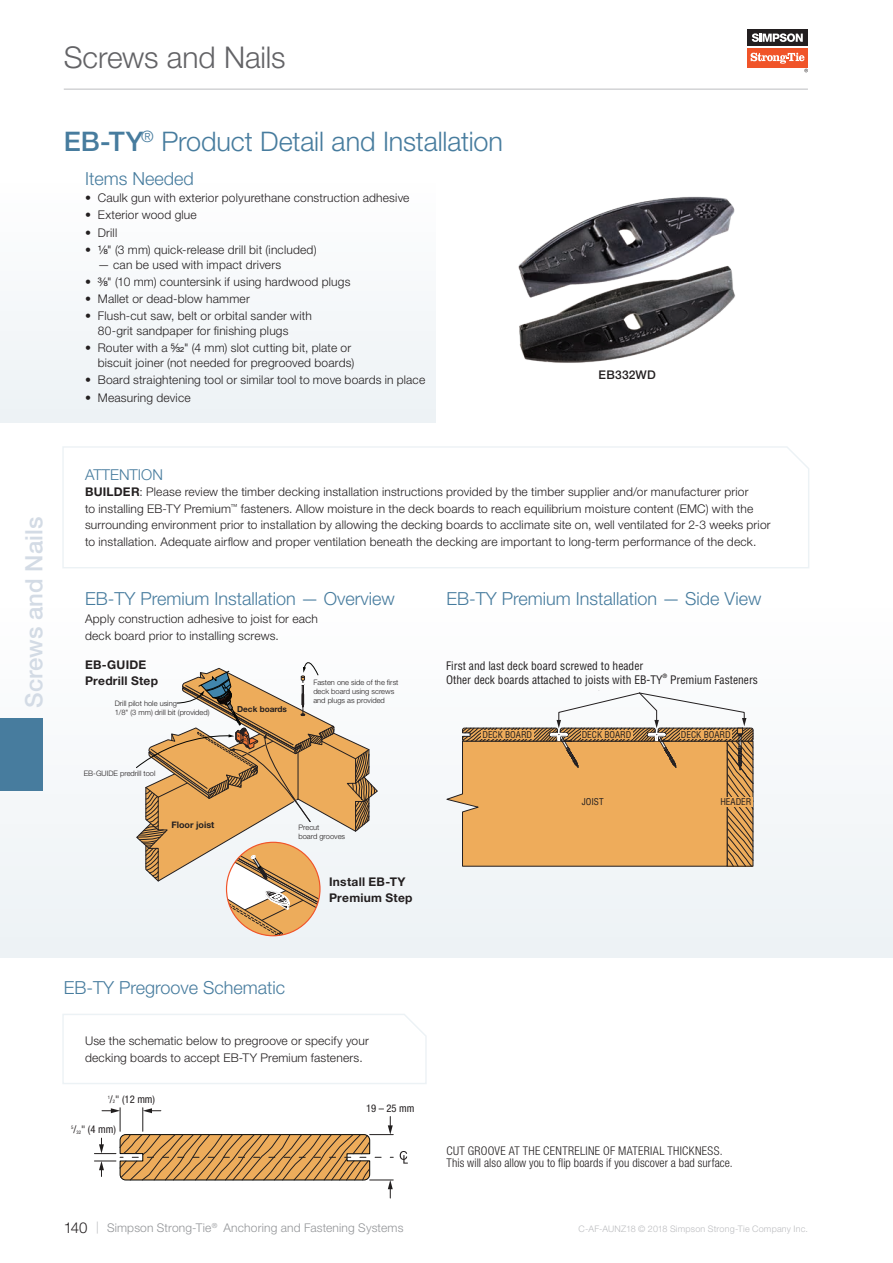
<style>
.page{position:relative;width:893px;height:1263px;background:#fff}
.page>*{position:absolute;margin:0;border:0;box-sizing:border-box;transform-origin:0 0}
.t1{font:300 30px "Helvetica Neue LT Std";letter-spacing:-.005em;color:#636366}
.t2{font:300 27px "Helvetica Neue LT Std";letter-spacing:-.005em;color:#477c9e}
.t3{font:500 24px "Helvetica Neue LT Std";color:#d3dbe5}
.t4{font:300 18px "Helvetica Neue LT Std";color:#477c9e}
.t5{font:300 15px "Helvetica Neue LT Std";color:#477c9e}
.t6{font:300 12px/16.5px "Helvetica Neue LT Std";letter-spacing:.015em;color:#231f20}
.t7{font:300 condensed 12px/12px "Helvetica Neue LT Std";letter-spacing:.015em;color:#231f20}
.t8{font:300 12px "Helvetica Neue LT Std";letter-spacing:.015em;color:#939598}
.t9{font:700 12px/16.5px "Helvetica Neue LT Std";letter-spacing:.025em;color:#231f20}
.t10{font:500 12px "Helvetica Neue LT Std";letter-spacing:.015em;color:#231f20}
.t11{font:condensed 11.55px/13.8px "Helvetica LT Std";color:#231f20}
.t12{font:condensed 10.65px "Helvetica Neue LT Std";color:#231f20}
.t13{font:condensed 9.15px "Helvetica LT Std";color:#231f20}
.t14{font:300 9px "Helvetica Neue LT Std";letter-spacing:.02em;color:#bcbdc0}
.t15{font:700 9px "Helvetica Neue LT Std";color:#231f20}
.t16{font:700 8.25px "Helvetica Neue LT Std";color:#231f20}
.t17{font:300 7.5px/9px "Helvetica Neue LT Std";color:#231f20}
.t18{font:700 condensed 5.7px "Helvetica LT Std";color:#231f20}
.t19{font:condensed 4.8px "Helvetica Neue LT Std";color:#231f20}
.t20{font:italic 700 condensed 2.25px "Helvetica Neue LT Std";color:#fff;scale:1.06 1}
.s1{font-weight:500}
.s2{font-family:"Helvetica LT Std Fractions";font-weight:400}
.s3{font-weight:700}
.s4{font-size:15px;color:#231f20}
.s5{color:#bcbdc0}
</style>
<div class="page">
<svg style="left:62px;top:446px;width:747px;height:122px"></svg>
<div style="left:0;top:172px;width:436px;height:251px;background:#f6f8fa"></div>
<img style="left:519px;top:301px;width:212px;height:62px">
<img style="left:518px;top:196px;width:217px;height:105px">
<div style="left:0;top:592px;width:893px;height:365px;background:#f7f9fa"></div>
<svg style="left:446px;top:692px;width:308px;height:174px"></svg>
<svg style="left:136px;top:662px;width:242px;height:274px"></svg>
<svg style="left:94px;top:1108px;width:299px;height:90px"></svg>
<svg style="left:400px;top:1151px;width:8px;height:12px"></svg>
<svg style="left:62px;top:1014px;width:365px;height:70px"></svg>
<div style="left:747px;top:48px;width:61px;height:20px;background:#f05429"></div>
<div style="left:747px;top:30px;width:61px;height:16px;background:#231f20"></div>
<svg style="left:752px;top:33px;width:51px;height:9px"></svg>
<svg style="left:751px;top:53px;width:57px;height:19px"></svg>
<hr style="left:64px;top:89px;width:744px;height:1px;background:#bcbdc0">
<div style="left:0;top:719px;width:43px;height:72px;background:#477c9e"></div>
<h1 class="t1" style="left:64px;top:39px;width:223px">Screws and Nails</h1>
<h2 class="t2" style="left:64px;top:125px;width:441px"><span class="s1">EB‑TY</span><sup>®</sup> Product Detail and Installation</h2>
<h3 class="t4" style="left:85px;top:168px;width:110px">Items Needed</h3>
<p class="t6" style="left:85px;top:190px;width:326px">• Caulk gun with exterior polyurethane construction adhesive</p>
<p class="t6" style="left:85px;top:207px;width:113px">• Exterior wood glue</p>
<p class="t6" style="left:85px;top:224px;width:34px">• Drill</p>
<p class="t6" style="left:85px;top:241px;width:233px">• <span class="s2">1/8</span>" (3 mm) quick-release drill bit (included)</p>
<p class="t6" style="left:98px;top:256px;width:185px">— can be used with impact drivers</p>
<p class="t6" style="left:85px;top:273px;width:267px">• <span class="s2">3/8</span>" (10 mm) countersink if using hardwood plugs</p>
<p class="t6" style="left:85px;top:290px;width:166px">• Mallet or dead-blow hammer</p>
<p class="t6" style="left:98px;top:308px;width:216px;line-height:15px;text-indent:-13px">• Flush-cut saw, belt or orbital sander with<br>80‑grit sandpaper for finishing plugs</p>
<p class="t6" style="left:85px;top:340px;width:271px;line-height:15px;text-align:right">• Router with a <span class="s2">5/32</span>" (4 mm) slot cutting bit, plate or biscuit joiner (not needed for pregrooved boards)</p>
<p class="t6" style="left:85px;top:372px;width:342px">• Board straightening tool or similar tool to move boards in place</p>
<p class="t6" style="left:85px;top:389px;width:107px">• Measuring device</p>
<p class="t10" style="left:599px;top:368px;width:59px">EB332WD</p>
<h3 class="t3" style="left:20px;top:708px;width:193px;rotate:-90deg">Screws and Nails</h3>
<p class="t5" style="left:85px;top:465px;width:79px">ATTENTION</p>
<p class="t6" style="left:85px;top:483px;width:687px"><span class="s3">BUILDER</span>: Please review the timber decking installation instructions provided by the timber supplier and/or manufacturer prior<br>to installing EB‑TY Premium<sup>™</sup> fasteners. Allow moisture in the deck boards to reach equilibrium moisture content (EMC) with the surrounding environment prior to installation by allowing the decking boards to acclimate site on, well ventilated for 2-3 weeks prior to installation. Adequate airflow and proper ventilation beneath the decking are important to long-term performance of the deck.</p>
<h3 class="t4" style="left:85px;top:587px;width:311px">EB‑TY Premium Installation — Overview</h3>
<p class="t6" style="left:85px;top:611px;width:234px">Apply construction adhesive to joist for each deck board prior to installing screws.</p>
<p class="t9" style="left:85px;top:656px;width:75px">EB-GUIDE<br>Predrill Step</p>
<p class="t17" style="left:115px;top:698px;width:96px">Drill pilot hole using<br>1/8" (3 mm) drill bit (provided)</p>
<p class="t17" style="left:84px;top:768px;width:73px">EB-GUIDE predrill tool</p>
<p class="t15" style="left:171px;top:819px;width:44px">Floor joist</p>
<p class="t16" style="left:237px;top:703px;width:51px">Deck boards</p>
<p class="t17" style="left:313px;top:677px;width:87px">Fasten one side of the first deck board using screws and plugs as provided</p>
<p class="t20" style="left:268px;top:890px;width:7px;rotate:29deg">EB-TY</p>
<p class="t17" style="left:298px;top:822px;width:48px">Precut<br>board grooves</p>
<p class="t9" style="left:329px;top:873px;width:85px">Install EB‑TY<br>Premium Step</p>
<h3 class="t4" style="left:446px;top:587px;width:316px">EB‑TY Premium Installation — Side View</h3>
<p class="t11" style="left:446px;top:659px;width:218px">First and last deck board screwed to header<br>Other deck boards attached to joists with EB-TY</p>
<p class="t11" style="left:460px;top:663px;width:218px">First and last deck board screwed to header<br>Other deck boards attached to joists with EB-TY</p>
<p class="t18" style="left:662px;top:672px;width:6px">®</p>
<p class="t11" style="left:670px;top:672px;width:89px">Premium Fasteners</p>
<p class="t18" style="left:676px;top:676px;width:6px">®</p>
<p class="t11" style="left:684px;top:677px;width:89px">Premium Fasteners</p>
<p class="t13" style="left:469px;top:725px;width:51px">DECK BOARD</p>
<p class="t13" style="left:568px;top:725px;width:51px">DECK BOARD</p>
<p class="t13" style="left:667px;top:725px;width:51px">DECK BOARD</p>
<p class="t13" style="left:482px;top:729px;width:51px">DECK BOARD</p>
<p class="t13" style="left:582px;top:729px;width:51px">DECK BOARD</p>
<p class="t13" style="left:681px;top:729px;width:51px">DECK BOARD</p>
<p class="t13" style="left:707px;top:792px;width:33px">HEADER</p>
<p class="t13" style="left:582px;top:796px;width:23px">JOIST</p>
<p class="t13" style="left:720px;top:796px;width:33px">HEADER</p>
<h3 class="t4" style="left:64px;top:976px;width:223px">EB‑TY Pregroove Schematic</h3>
<p class="t6" style="left:85px;top:1032px;width:285px">Use the schematic below to pregroove or specify your decking boards to accept EB‑TY Premium fasteners.</p>
<p class="t19" style="left:108px;top:1094px;width:4px">1</p>
<p class="t12" style="left:110px;top:1093px;width:47px">/ " (12 mm)</p>
<p class="t19" style="left:113px;top:1099px;width:4px">2</p>
<p class="t19" style="left:71px;top:1125px;width:4px">5</p>
<p class="t12" style="left:74px;top:1123px;width:44px">/ " (4 mm)</p>
<p class="t19" style="left:77px;top:1129px;width:6px">32</p>
<p class="t12" style="left:366px;top:1102px;width:50px">19 – 25 mm</p>
<p class="t7" style="left:446px;top:1145px;width:288px">CUT GROOVE AT THE CENTRELINE OF MATERIAL THICKNESS.<br>This will also allow you to flip boards if you discover a bad surface.</p>
<p class="t8" style="left:64px;top:1220px;width:341px"><span class="s4">140</span> <span class="s5">|</span> Simpson Strong‑Tie<sup>®</sup> Anchoring and Fastening Systems</p>
<p class="t14" style="left:578px;top:1223px;width:231px">C-AF-AUNZ18 © 2018 Simpson Strong‑Tie Company Inc.</p>
</div>
